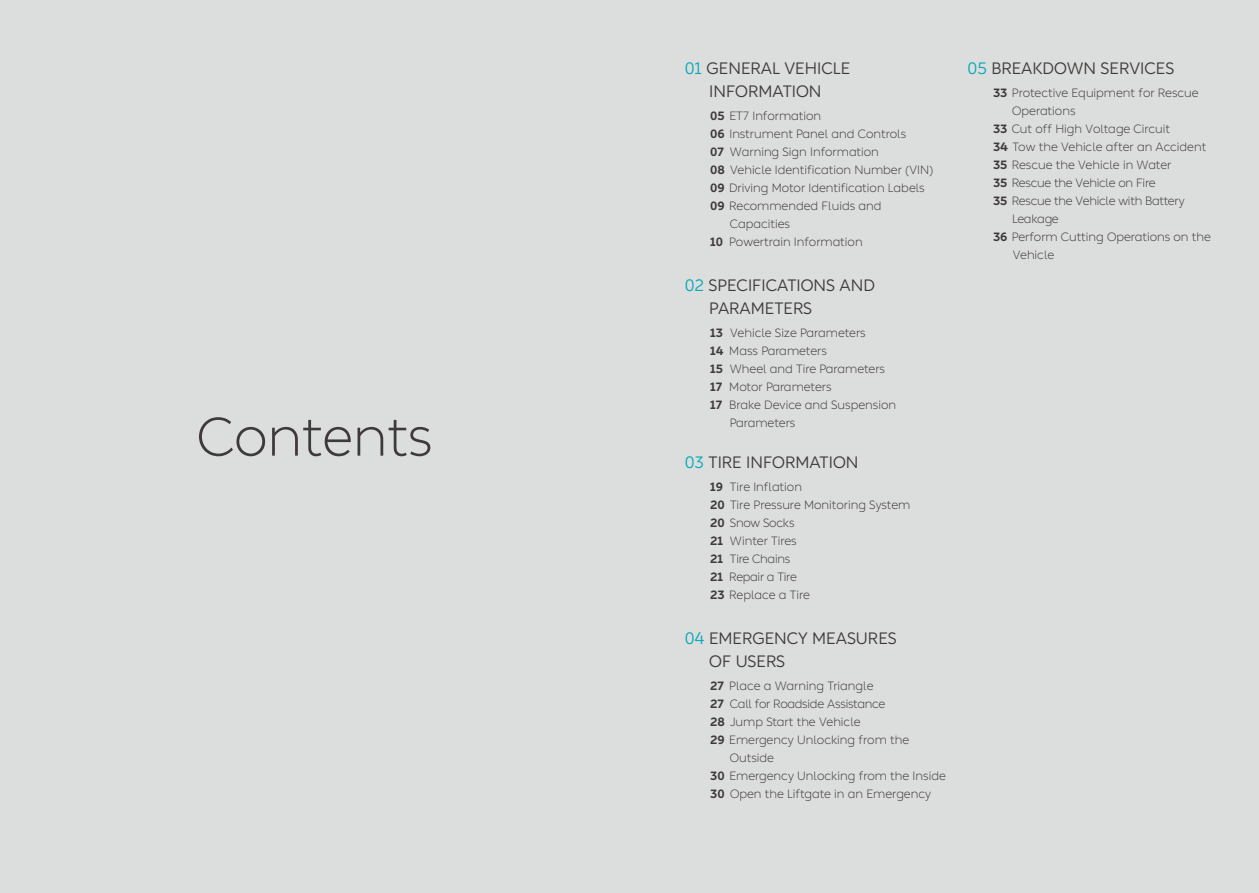
<style>
.page{position:relative;width:1259px;height:893px;background:#dcdddd}
.page>*{position:absolute;margin:0;border:0;box-sizing:border-box;transform-origin:0 0}
.t1{font:300 54px "Blue Sky Noto";color:#3e3a39}
.t2{font:16.5px/22.8px "Blue Sky Noto";color:#3e3a39}
.t3{font:300 12px/18px "Blue Sky Noto";color:#3e3a39}
.t4{font:300 12px "Blue Sky Noto";letter-spacing:-.02em;color:#3e3a39}
.t5{font:300 12px "Blue Sky Noto";letter-spacing:-.03em;color:#3e3a39}
.s1{color:#00a9b7}
.s2{font-weight:700}
</style>
<div class="page">
<h1 class="t1" style="left:197px;top:405px;width:237px">Contents</h1>
<h2 class="t2" style="left:685px;top:57px;width:167px;text-align:center"><span class="s1">01</span> GENERAL VEHICLE<br>INFORMATION</h2>
<p class="t3" style="left:710px;top:107px;width:112px"><span class="s2">05</span> ET7 Information</p>
<p class="t3" style="left:710px;top:125px;width:197px"><span class="s2">06</span> Instrument Panel and Controls</p>
<p class="t3" style="left:710px;top:143px;width:170px"><span class="s2">07</span> Warning Sign Information</p>
<p class="t3" style="left:710px;top:161px;width:225px"><span class="s2">08</span> Vehicle Identification Number (VIN)</p>
<p class="t3" style="left:710px;top:179px;width:216px"><span class="s2">09</span> Driving Motor Identification Labels</p>
<p class="t3" style="left:710px;top:197px;width:173px"><span class="s2">09</span> Recommended Fluids and</p>
<p class="t3" style="left:730px;top:215px;width:62px">Capacities</p>
<p class="t3" style="left:710px;top:233px;width:154px"><span class="s2">10</span> Powertrain Information</p>
<h2 class="t2" style="left:709px;top:274px;width:167px;text-indent:-24px"><span class="s1">02</span> SPECIFICATIONS AND<br>PARAMETERS</h2>
<p class="t3" style="left:710px;top:323px;width:157px"><span class="s2">13</span> Vehicle Size Parameters</p>
<p class="t3" style="left:710px;top:341px;width:118px"><span class="s2">14</span> Mass Parameters</p>
<p class="t3" style="left:710px;top:359px;width:176px"><span class="s2">15</span> Wheel and Tire Parameters</p>
<p class="t3" style="left:710px;top:377px;width:123px"><span class="s2">17</span> Motor Parameters</p>
<p class="t3" style="left:710px;top:395px;width:187px"><span class="s2">17</span> Brake Device and Suspension</p>
<p class="t3" style="left:730px;top:413px;width:67px">Parameters</p>
<h2 class="t2" style="left:685px;top:451px;width:175px"><span class="s1">03</span> TIRE INFORMATION</h2>
<p class="t3" style="left:710px;top:478px;width:202px"><span class="s2">19</span> Tire Inflation<br><span class="s2">20</span> Tire Pressure Monitoring System<br><span class="s2">20</span> Snow Socks<br><span class="s2">21</span> Winter Tires<br><span class="s2">21</span> Tire Chains<br><span class="s2">21</span> Repair a Tire<br><span class="s2">23</span> Replace a Tire</p>
<h2 class="t2" style="left:709px;top:627px;width:189px;text-indent:-24px"><span class="s1">04</span> EMERGENCY MEASURES<br>OF USERS</h2>
<p class="t3" style="left:710px;top:677px;width:165px"><span class="s2">27</span> Place a Warning Triangle</p>
<p class="t4" style="left:710px;top:697px;width:176px"><span class="s2">27</span> Call for Roadside Assistance</p>
<p class="t3" style="left:710px;top:713px;width:152px"><span class="s2">28</span> Jump Start the Vehicle</p>
<p class="t3" style="left:710px;top:731px;width:200px"><span class="s2">29</span> Emergency Unlocking from the</p>
<p class="t3" style="left:730px;top:749px;width:46px">Outside</p>
<p class="t3" style="left:710px;top:767px;width:237px"><span class="s2">30</span> Emergency Unlocking from the Inside</p>
<p class="t3" style="left:710px;top:785px;width:222px"><span class="s2">30</span> Open the Liftgate in an Emergency</p>
<h2 class="t2" style="left:967px;top:57px;width:208px"><span class="s1">05</span> BREAKDOWN SERVICES</h2>
<p class="t3" style="left:993px;top:84px;width:207px"><span class="s2">33</span> Protective Equipment for Rescue</p>
<p class="t3" style="left:1012px;top:102px;width:65px">Operations</p>
<p class="t3" style="left:993px;top:120px;width:179px"><span class="s2">33</span> Cut off High Voltage Circuit</p>
<p class="t3" style="left:993px;top:138px;width:215px"><span class="s2">34</span> Tow the Vehicle after an Accident</p>
<p class="t3" style="left:993px;top:156px;width:180px"><span class="s2">35</span> Rescue the Vehicle in Water</p>
<p class="t4" style="left:993px;top:176px;width:164px"><span class="s2">35</span> Rescue the Vehicle on Fire</p>
<p class="t4" style="left:993px;top:194px;width:193px"><span class="s2">35</span> Rescue the Vehicle with Battery</p>
<p class="t5" style="left:1012px;top:212px;width:48px">Leakage</p>
<p class="t3" style="left:993px;top:228px;width:219px"><span class="s2">36</span> Perform Cutting Operations on the</p>
<p class="t3" style="left:1012px;top:246px;width:43px">Vehicle</p>
</div>
